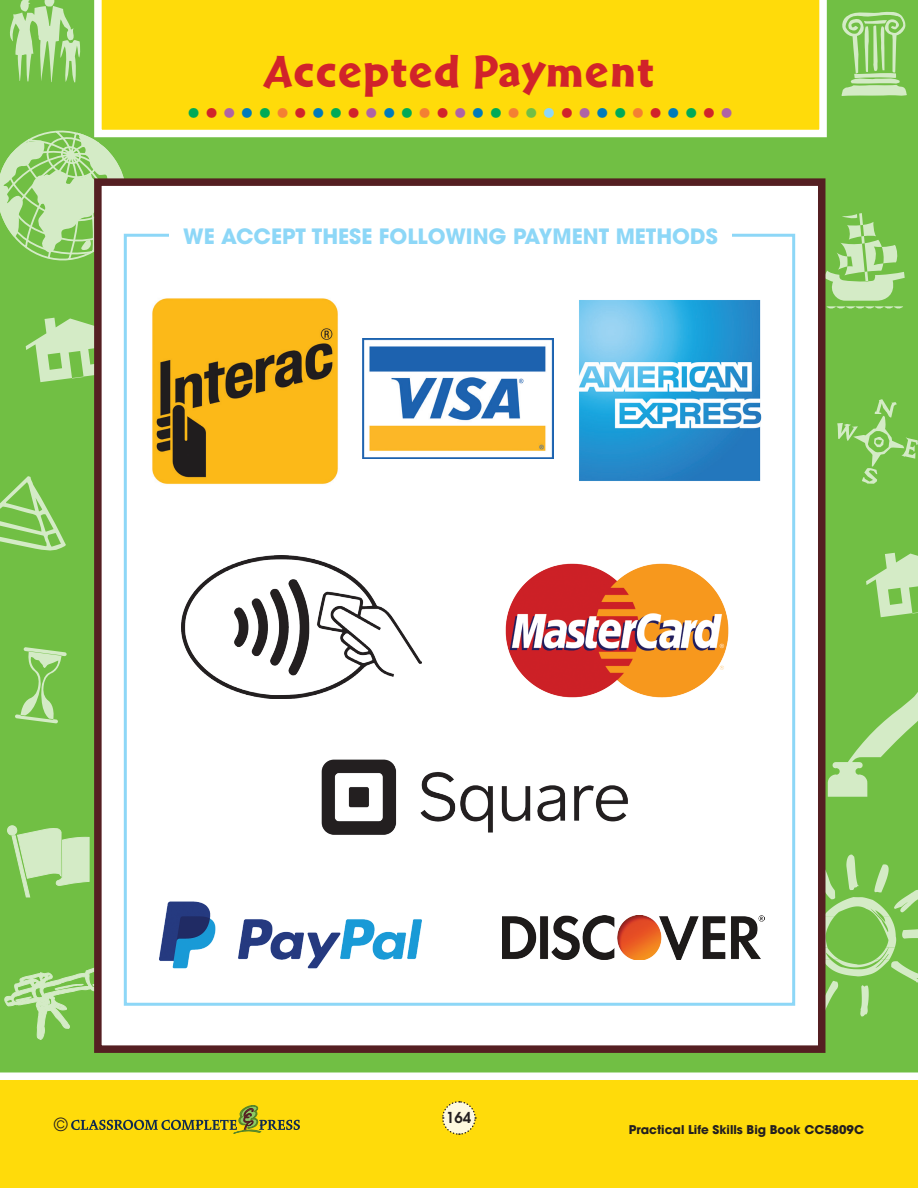
<style>
.page{position:relative;width:918px;height:1188px;background:#fff}
.page>*{position:absolute;margin:0;border:0;box-sizing:border-box;transform-origin:0 0}
.TG_Main_Header{font:46.5px "Cal Sans Heavy KA";letter-spacing:.03em;color:#d1232a}
.t1{font:700 42px "Futura";color:#00aa56}
.TG_Regular_Paragraph{font:700 21px "Avant Garde";color:#8dd7f7}
.t2{font:18px "Avant Garde";color:#231f20}
.t3{font:600 15px "Avant Garde";color:#231f20}
.t4{font:700 12px "Avant Garde";color:#231f20}
.s1{color:#d1232a}
.s2{color:#af63a5}
.s3{color:#007bba}
.s4{color:#f48032}
.s5{color:#71bf44}
.s6{color:#8dd7f7}
</style>
<div class="page">
<div style="left:0;top:1080px;width:918px;height:108px;background:#ffdb0a"></div>
<svg style="left:442px;top:1101px;width:35px;height:34px"></svg>
<svg style="left:71px;top:1105px;width:229px;height:28px"></svg>
<div style="left:0;top:0;width:918px;height:1073px;background:#71bf44"></div>
<svg style="left:0;top:476px;width:66px;height:76px;background:#8aca65"></svg>
<svg style="left:26px;top:318px;width:68px;height:64px;background:#abd991"></svg>
<svg style="left:841px;top:10px;width:66px;height:86px;background:#99d078"></svg>
<svg style="left:8px;top:0;width:73px;height:83px;background:#9ad17a"></svg>
<svg style="left:5px;top:825px;width:85px;height:73px;background:#a8d78c"></svg>
<svg style="left:837px;top:399px;width:81px;height:85px;background:#80c558"></svg>
<svg style="left:825px;top:213px;width:80px;height:96px;background:#97cf77"></svg>
<svg style="left:15px;top:647px;width:52px;height:76px;background:#8bca67"></svg>
<svg style="left:4px;top:964px;width:90px;height:77px;background:#8ccb68"></svg>
<svg style="left:0;top:129px;width:128px;height:133px;background:#a5d689"></svg>
<svg style="left:866px;top:553px;width:52px;height:64px;background:#a9d88e"></svg>
<svg style="left:828px;top:676px;width:90px;height:121px;background:#8aca65"></svg>
<svg style="left:825px;top:855px;width:93px;height:162px;background:#86c55f"></svg>
<svg style="left:94px;top:0;width:733px;height:137px;background:#fedd1b"></svg>
<div style="left:94px;top:178px;width:731px;height:875px;background:#fff;border:8px solid #551f22"></div>
<img style="left:152px;top:298px;width:186px;height:186px">
<img style="left:505px;top:563px;width:224px;height:135px">
<img style="left:182px;top:556px;width:240px;height:142px">
<img style="left:321px;top:759px;width:307px;height:76px">
<img style="left:502px;top:916px;width:263px;height:43px">
<img style="left:160px;top:901px;width:262px;height:68px">
<img style="left:579px;top:300px;width:183px;height:181px">
<img style="left:362px;top:339px;width:191px;height:119px">
<p class="TG_Main_Header" style="left:264px;top:45px;width:391px">Accepted Payment</p>
<p class="t1" style="left:187px;top:73px;width:549px">.<span class="s1">.</span><span class="s2">.</span><span class="s3">.</span>.<span class="s4">.</span><span class="s1">.</span><span class="s3">.</span>.<span class="s1">.</span><span class="s2">.</span><span class="s3">.</span>.<span class="s4">.</span><span class="s1">.</span><span class="s2">.</span><span class="s3">.</span>.<span class="s4">.</span><span class="s5">.</span><span class="s6">.</span><span class="s1">.</span><span class="s2">.</span><span class="s3">.</span>.<span class="s4">.</span><span class="s1">.</span><span class="s3">.</span>.<span class="s1">.</span><span class="s2">.</span></p>
<p class="TG_Regular_Paragraph" style="left:183px;top:223px;width:536px">WE ACCEPT THESE FOLLOWING PAYMENT METHODS</p>
<p class="t3" style="left:446px;top:1107px;width:27px">164</p>
<p class="t2" style="left:54px;top:1114px;width:15px">©</p>
<p class="t4" style="left:629px;top:1122px;width:237px">Practical Life Skills Big Book CC5809C</p>
</div>
